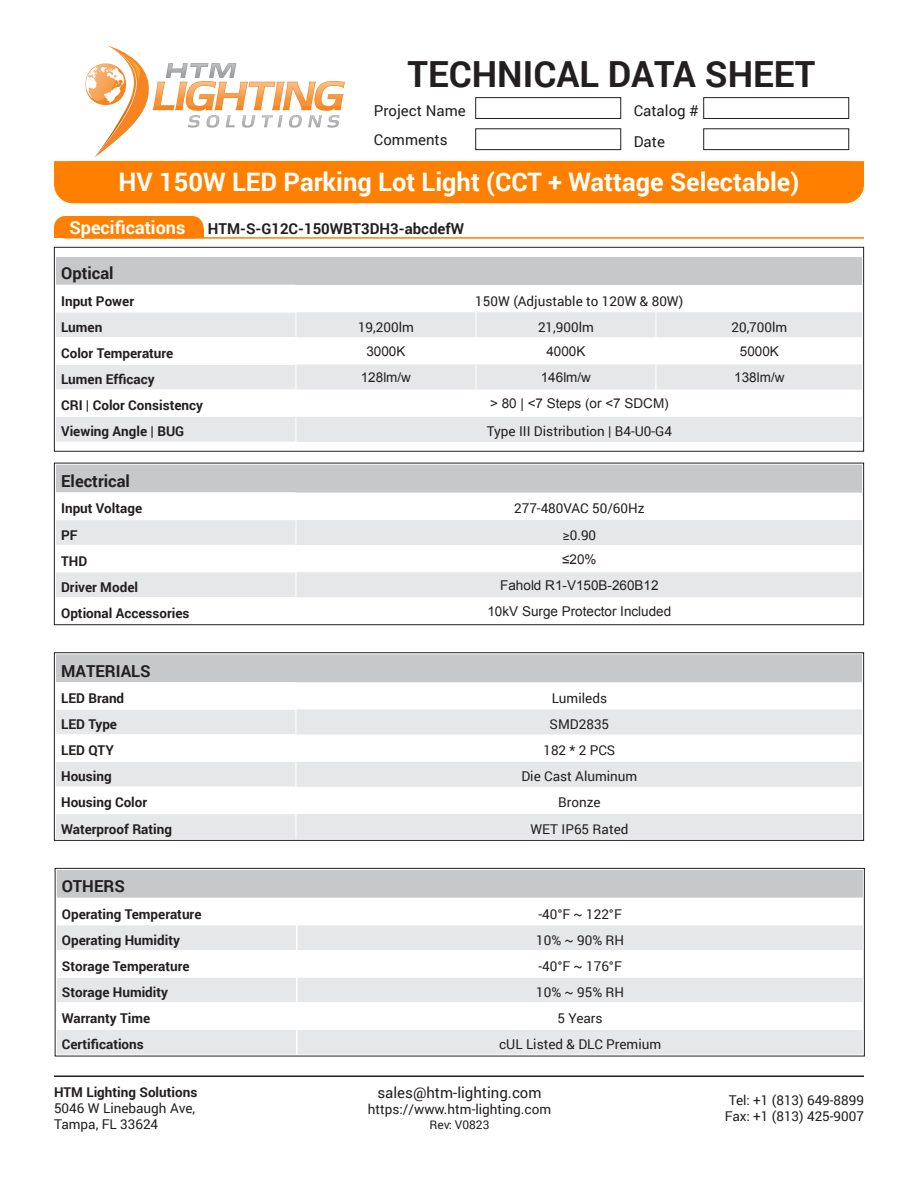
<style>
.page{position:relative;width:918px;height:1188px;background:#fff}
.page>*{position:absolute;margin:0;border:0;box-sizing:border-box;transform-origin:0 0}
.t1{font:700 36px "Roboto";color:#231f20}
.t2{font:700 25.5px "Roboto";color:#fff}
.t3{font:700 18px "Roboto";color:#fff}
.t4{font:700 16.5px "Roboto";color:#231f20}
.t5{font:15px/29.4px "Roboto";color:#231f20}
.t6{font:700 15px "Roboto";color:#231f20}
.t7{font:13.5px/16.2px "Roboto";color:#231f20}
.t8{font:700 13.5px "Roboto";color:#231f20}
.t9{font:13.5px "Arial";color:#231f20}
.t10{font:12px "Roboto";color:#231f20}
</style>
<div class="page">
<svg style="left:86px;top:46px;width:259px;height:112px"></svg>
<hr style="left:54px;top:1076px;width:810px;height:1px;background:#231f20">
<div style="left:475px;top:97px;width:146px;height:22px;border:1px solid #231f20"></div>
<div style="left:703px;top:97px;width:146px;height:22px;border:1px solid #231f20"></div>
<div style="left:475px;top:128px;width:146px;height:22px;border:1px solid #231f20"></div>
<div style="left:703px;top:128px;width:146px;height:22px;border:1px solid #231f20"></div>
<div style="left:55px;top:162px;width:808px;height:41px;background:#ff8000;border-radius:18px"></div>
<div style="left:54px;top:161px;width:810px;height:42px;border:2px solid #ff8000;border-radius:18px"></div>
<div style="left:54px;top:161px;width:810px;height:24px;background:#ff8000"></div>
<div style="left:54px;top:228px;width:149px;height:10px;background:#ff8000"></div>
<div style="left:54px;top:216px;width:149px;height:22px;background:#ff8000;border-radius:11px"></div>
<hr style="left:81px;top:237px;width:783px;height:2px;background:#ff8000">
<div style="left:55px;top:256px;width:808px;height:29px;background:#c7c8ca"></div>
<svg style="left:56px;top:312px;width:806px;height:130px;fill:#e6e7e9"></svg>
<hr style="left:55px;top:256px;width:241px;height:1px;background:#fff">
<hr style="left:296px;top:256px;width:180px;height:1px;background:#fff">
<hr style="left:476px;top:256px;width:180px;height:1px;background:#fff">
<hr style="left:656px;top:256px;width:207px;height:1px;background:#fff">
<hr style="left:55px;top:312px;width:241px;height:1px;background:#fff">
<hr style="left:55px;top:337px;width:241px;height:1px;background:#fff">
<hr style="left:55px;top:338px;width:241px;height:1px;background:#fff">
<hr style="left:55px;top:363px;width:241px;height:1px;background:#fff">
<hr style="left:55px;top:364px;width:241px;height:1px;background:#fff">
<hr style="left:55px;top:390px;width:241px;height:1px;background:#fff">
<hr style="left:55px;top:416px;width:241px;height:1px;background:#fff">
<hr style="left:296px;top:337px;width:180px;height:1px;background:#fff">
<hr style="left:476px;top:337px;width:180px;height:1px;background:#fff">
<hr style="left:656px;top:337px;width:206px;height:1px;background:#fff">
<hr style="left:296px;top:364px;width:180px;height:1px;background:#fff">
<hr style="left:476px;top:364px;width:180px;height:1px;background:#fff">
<svg style="left:476px;top:312px;width:1px;height:78px"></svg>
<hr style="left:656px;top:364px;width:206px;height:1px;background:#fff">
<svg style="left:656px;top:312px;width:1px;height:78px"></svg>
<hr style="left:296px;top:390px;width:180px;height:1px;background:#fff">
<hr style="left:476px;top:390px;width:180px;height:1px;background:#fff">
<hr style="left:656px;top:390px;width:206px;height:1px;background:#fff">
<hr style="left:296px;top:416px;width:180px;height:1px;background:#fff">
<svg style="left:296px;top:312px;width:1px;height:130px"></svg>
<hr style="left:476px;top:416px;width:180px;height:1px;background:#fff">
<hr style="left:656px;top:416px;width:206px;height:1px;background:#fff">
<div style="left:54px;top:247px;width:810px;height:205px;border:1px solid #231f20"></div>
<div style="left:55px;top:464px;width:808px;height:29px;background:#c7c8ca"></div>
<svg style="left:56px;top:520px;width:806px;height:77px;fill:#e6e7e9"></svg>
<hr style="left:55px;top:545px;width:241px;height:1px;background:#fff">
<hr style="left:55px;top:546px;width:241px;height:1px;background:#fff">
<hr style="left:55px;top:571px;width:241px;height:1px;background:#fff">
<hr style="left:55px;top:572px;width:241px;height:1px;background:#fff">
<hr style="left:296px;top:545px;width:567px;height:1px;background:#fff">
<hr style="left:296px;top:571px;width:567px;height:1px;background:#fff">
<svg style="left:296px;top:520px;width:1px;height:77px"></svg>
<div style="left:54px;top:463px;width:810px;height:162px;border:1px solid #231f20"></div>
<div style="left:55px;top:653px;width:808px;height:30px;background:#c7c8ca"></div>
<svg style="left:56px;top:710px;width:806px;height:129px;fill:#e6e7e9"></svg>
<hr style="left:55px;top:682px;width:241px;height:1px;background:#fff">
<hr style="left:55px;top:735px;width:241px;height:1px;background:#fff">
<hr style="left:55px;top:761px;width:241px;height:1px;background:#fff">
<hr style="left:55px;top:787px;width:241px;height:1px;background:#fff">
<hr style="left:55px;top:813px;width:241px;height:1px;background:#fff">
<hr style="left:296px;top:682px;width:567px;height:1px;background:#fff">
<hr style="left:296px;top:735px;width:567px;height:1px;background:#fff">
<hr style="left:296px;top:761px;width:567px;height:1px;background:#fff">
<hr style="left:296px;top:787px;width:567px;height:1px;background:#fff">
<hr style="left:296px;top:813px;width:567px;height:1px;background:#fff">
<svg style="left:296px;top:709px;width:1px;height:130px"></svg>
<div style="left:54px;top:652px;width:810px;height:189px;border:1px solid #231f20"></div>
<div style="left:56px;top:869px;width:808px;height:29px;background:#c7c8ca"></div>
<svg style="left:57px;top:926px;width:806px;height:128px;fill:#e6e7e9"></svg>
<hr style="left:56px;top:950px;width:241px;height:1px;background:#fff">
<hr style="left:56px;top:951px;width:241px;height:1px;background:#fff">
<hr style="left:297px;top:950px;width:566px;height:1px;background:#fff">
<hr style="left:297px;top:951px;width:566px;height:1px;background:#fff">
<hr style="left:56px;top:976px;width:241px;height:1px;background:#fff">
<hr style="left:56px;top:977px;width:241px;height:1px;background:#fff">
<hr style="left:297px;top:976px;width:566px;height:1px;background:#fff">
<hr style="left:297px;top:977px;width:566px;height:1px;background:#fff">
<hr style="left:56px;top:1003px;width:241px;height:1px;background:#fff">
<hr style="left:297px;top:1003px;width:566px;height:1px;background:#fff">
<hr style="left:56px;top:1029px;width:241px;height:1px;background:#fff">
<hr style="left:297px;top:1029px;width:566px;height:1px;background:#fff">
<svg style="left:296px;top:926px;width:2px;height:128px"></svg>
<div style="left:55px;top:868px;width:810px;height:188px;border:1px solid #231f20"></div>
<h1 class="t1" style="left:408px;top:49px;width:409px">TECHNICAL DATA SHEET</h1>
<p class="t5" style="left:374px;top:95px;width:93px">Project Name<br>Comments</p>
<p class="t5" style="left:634px;top:94px;width:67px;line-height:31.2px">Catalog #<br>Date</p>
<h2 class="t2" style="left:119px;top:164px;width:682px">HV 150W LED Parking Lot Light (CCT + Wattage Selectable)</h2>
<p class="t3" style="left:69px;top:215px;width:117px">Specifications</p>
<p class="t4" style="left:61px;top:262px;width:54px">Optical</p>
<p class="t8" style="left:61px;top:291px;width:75px">Input Power</p>
<p class="t7" style="left:475px;top:292px;width:210px">150W (Adjustable to 120W &amp; 80W)</p>
<p class="t8" style="left:61px;top:318px;width:43px">Lumen</p>
<p class="t7" style="left:358px;top:318px;width:57px">19,200lm</p>
<p class="t7" style="left:538px;top:318px;width:57px">21,900lm</p>
<p class="t7" style="left:731px;top:318px;width:57px">20,700lm</p>
<p class="t8" style="left:61px;top:344px;width:114px">Color Temperature</p>
<p class="t9" style="left:366px;top:342px;width:41px">3000K</p>
<p class="t9" style="left:546px;top:342px;width:41px">4000K</p>
<p class="t9" style="left:740px;top:342px;width:41px">5000K</p>
<p class="t8" style="left:61px;top:370px;width:95px">Lumen Efficacy</p>
<p class="t9" style="left:361px;top:368px;width:52px">128lm/w</p>
<p class="t9" style="left:541px;top:368px;width:52px">146lm/w</p>
<p class="t9" style="left:734px;top:368px;width:52px">138lm/w</p>
<p class="t8" style="left:61px;top:396px;width:143px">CRI | Color Consistency</p>
<p class="t9" style="left:490px;top:395px;width:180px">&gt; 80 | &lt;7 Steps (or &lt;7 SDCM)</p>
<p class="t8" style="left:61px;top:422px;width:125px">Viewing Angle | BUG</p>
<p class="t7" style="left:487px;top:423px;width:187px">Type III Distribution | B4-U0-G4</p>
<p class="t4" style="left:61px;top:470px;width:70px">Electrical</p>
<p class="t8" style="left:61px;top:499px;width:83px">Input Voltage</p>
<p class="t7" style="left:514px;top:500px;width:132px">277-480VAC 50/60Hz</p>
<p class="t8" style="left:61px;top:525px;width:18px">PF</p>
<p class="t7" style="left:563px;top:526px;width:35px">≥0.90</p>
<p class="t8" style="left:61px;top:551px;width:28px">THD</p>
<p class="t9" style="left:562px;top:550px;width:36px">≤20%</p>
<p class="t8" style="left:61px;top:577px;width:78px">Driver Model</p>
<p class="t9" style="left:500px;top:576px;width:160px">Fahold R1-V150B-260B12</p>
<p class="t8" style="left:61px;top:604px;width:130px">Optional Accessories</p>
<p class="t9" style="left:487px;top:602px;width:185px">10kV Surge Protector Included</p>
<p class="t6" style="left:208px;top:218px;width:258px">HTM-S-G12C-150WBT3DH3-abcdefW</p>
<p class="t4" style="left:61px;top:659px;width:91px">MATERIALS</p>
<p class="t8" style="left:61px;top:689px;width:65px">LED Brand</p>
<p class="t7" style="left:552px;top:689px;width:57px">Lumileds</p>
<p class="t8" style="left:61px;top:715px;width:57px">LED Type</p>
<p class="t7" style="left:550px;top:716px;width:61px">SMD2835</p>
<p class="t8" style="left:61px;top:741px;width:54px">LED QTY</p>
<p class="t7" style="left:543px;top:742px;width:73px">182 * 2 PCS</p>
<p class="t8" style="left:61px;top:767px;width:52px">Housing</p>
<p class="t7" style="left:521px;top:768px;width:118px">Die Cast Aluminum</p>
<p class="t8" style="left:61px;top:793px;width:88px">Housing Color</p>
<p class="t7" style="left:558px;top:794px;width:44px">Bronze</p>
<p class="t8" style="left:61px;top:819px;width:112px">Waterproof Rating</p>
<p class="t7" style="left:530px;top:820px;width:100px">WET IP65 Rated</p>
<p class="t4" style="left:62px;top:875px;width:64px">OTHERS</p>
<p class="t8" style="left:62px;top:904px;width:141px">Operating Temperature</p>
<p class="t7" style="left:538px;top:905px;width:85px">-40°F ~ 122°F</p>
<p class="t8" style="left:62px;top:930px;width:120px">Operating Humidity</p>
<p class="t7" style="left:536px;top:931px;width:89px">10% ~ 90% RH</p>
<p class="t8" style="left:62px;top:957px;width:129px">Storage Temperature</p>
<p class="t7" style="left:538px;top:957px;width:85px">-40°F ~ 176°F</p>
<p class="t8" style="left:62px;top:983px;width:108px">Storage Humidity</p>
<p class="t7" style="left:536px;top:984px;width:89px">10% ~ 95% RH</p>
<p class="t8" style="left:62px;top:1009px;width:90px">Warranty Time</p>
<p class="t7" style="left:558px;top:1010px;width:47px">5 Years</p>
<p class="t8" style="left:62px;top:1035px;width:83px">Certifications</p>
<p class="t7" style="left:499px;top:1036px;width:164px">cUL Listed &amp; DLC Premium</p>
<p class="t8" style="left:54px;top:1082px;width:145px">HTM Lighting Solutions</p>
<p class="t7" style="left:54px;top:1099px;width:143px">5046 W Linebaugh Ave,<br>Tampa, FL 33624</p>
<p class="t5" style="left:377px;top:1078px;width:166px">sales@htm-lighting.com</p>
<p class="t7" style="left:368px;top:1101px;width:185px">https://www.htm-lighting.com</p>
<p class="t10" style="left:430px;top:1116px;width:61px">Rev: V0823</p>
<p class="t7" style="left:725px;top:1091px;width:141px">Tel: +1 (813) 649-8899<br>Fax: +1 (813) 425-9007</p>
</div>
